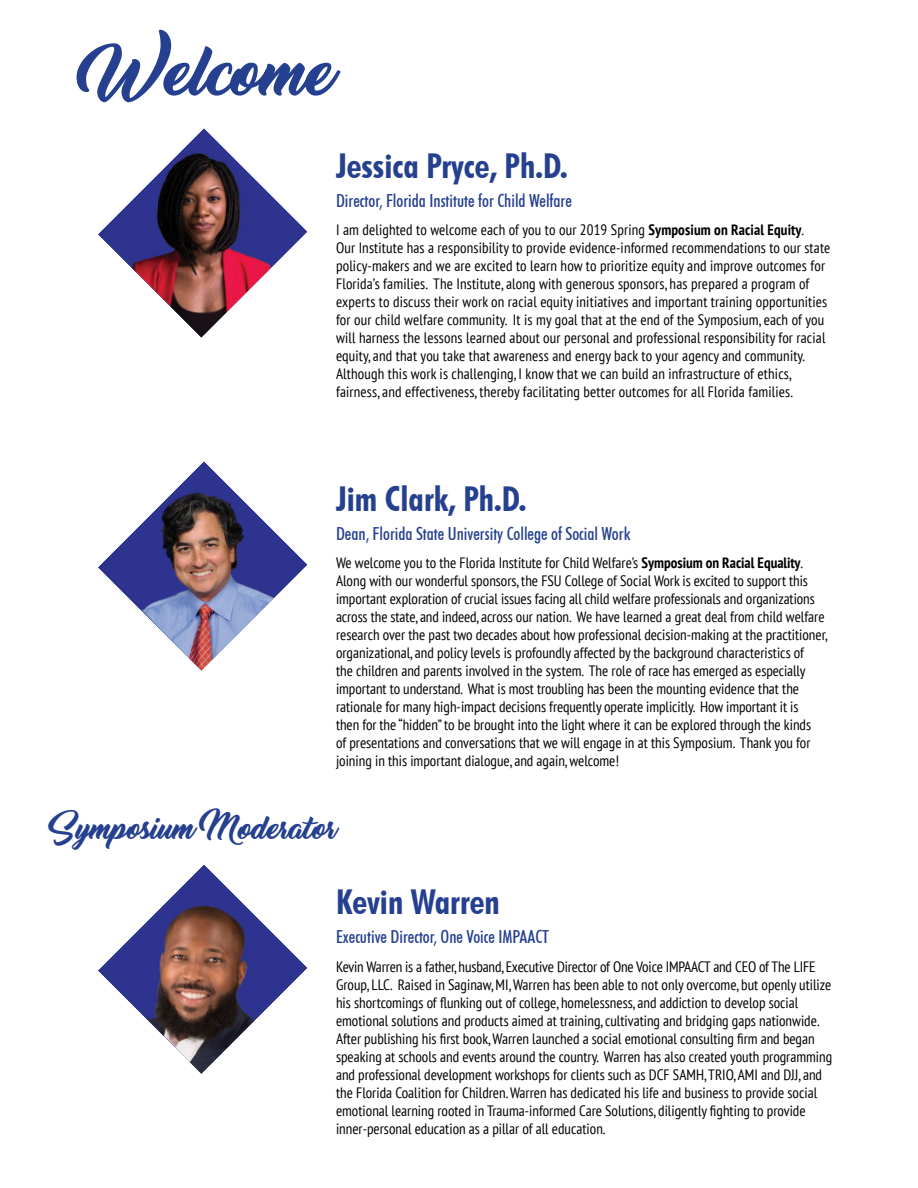
<style>
.page{position:relative;width:918px;height:1188px;background:#fff}
.page>*{position:absolute;margin:0;border:0;box-sizing:border-box;transform-origin:0 0}
.t1{font:700 condensed 34.2px "Futura BT";color:#25408f}
.t2{font:25.5px "Thinking Of Betty";letter-spacing:-.055em;color:#25408f}
.t3{font:500 condensed 18px "Futura BT";color:#25408f}
.t4{font:condensed 15px/18px "PT Sans";color:#000}
.s1{font-weight:700}
</style>
<div class="page">
<svg style="left:77px;top:30px;width:264px;height:72px"></svg>
<img style="left:98px;top:129px;width:209px;height:208px">
<img style="left:98px;top:462px;width:209px;height:209px">
<img style="left:98px;top:865px;width:209px;height:209px">
<p class="t1" style="left:336px;top:145px;width:233px">Jessica Pryce, Ph.D.</p>
<p class="t3" style="left:336px;top:189px;width:237px">Director, Florida Institute for Child Welfare</p>
<p class="t4" style="left:336px;top:221px;width:496px">I am delighted to welcome each of you to our 2019 Spring <span class="s1">Symposium on Racial Equity</span>.<br>Our Institute has a responsibility to provide evidence-informed recommendations to our state policy-makers and we are excited to learn how to prioritize equity and improve outcomes for Florida’s families. The Institute, along with generous sponsors, has prepared a program of experts to discuss their work on racial equity initiatives and important training opportunities for our child welfare community. It is my goal that at the end of the Symposium, each of you will harness the lessons learned about our personal and professional responsibility for racial equity, and that you take that awareness and energy back to your agency and community.<br>Although this work is challenging, I know that we can build an infrastructure of ethics, fairness, and effectiveness, thereby facilitating better outcomes for all Florida families.</p>
<p class="t1" style="left:336px;top:478px;width:192px">Jim Clark, Ph.D.</p>
<p class="t3" style="left:336px;top:522px;width:296px">Dean, Florida State University College of Social Work</p>
<p class="t4" style="left:336px;top:554px;width:493px">We welcome you to the Florida Institute for Child Welfare’s <span class="s1">Symposium on Racial Equality</span>.<br>Along with our wonderful sponsors, the FSU College of Social Work is excited to support this important exploration of crucial issues facing all child welfare professionals and organizations across the state, and indeed, across our nation. We have learned a great deal from child welfare research over the past two decades about how professional decision-making at the practitioner, organizational, and policy levels is profoundly affected by the background characteristics of<br>the children and parents involved in the system. The role of race has emerged as especially important to understand. What is most troubling has been the mounting evidence that the rationale for many high-impact decisions frequently operate implicitly. How important it is<br>then for the “hidden” to be brought into the light where it can be explored through the kinds<br>of presentations and conversations that we will engage in at this Symposium. Thank you for joining in this important dialogue, and again, welcome!</p>
<p class="t2" style="left:54px;top:816px;width:285px">Symposium Moderator</p>
<p class="t1" style="left:336px;top:881px;width:165px">Kevin Warren</p>
<p class="t3" style="left:336px;top:926px;width:215px">Executive Director, One Voice IMPAACT</p>
<p class="t4" style="left:336px;top:957px;width:498px">Kevin Warren is a father, husband, Executive Director of One Voice IMPAACT and CEO of The LIFE Group, LLC. Raised in Saginaw, MI, Warren has been able to not only overcome, but openly utilize his shortcomings of flunking out of college, homelessness, and addiction to develop social emotional solutions and products aimed at training, cultivating and bridging gaps nationwide.<br>After publishing his first book, Warren launched a social emotional consulting firm and began speaking at schools and events around the country. Warren has also created youth programming and professional development workshops for clients such as DCF SAMH, TRIO, AMI and DJJ, and the Florida Coalition for Children. Warren has dedicated his life and business to provide social emotional learning rooted in Trauma-informed Care Solutions, diligently fighting to provide inner-personal education as a pillar of all education.</p>
</div>
